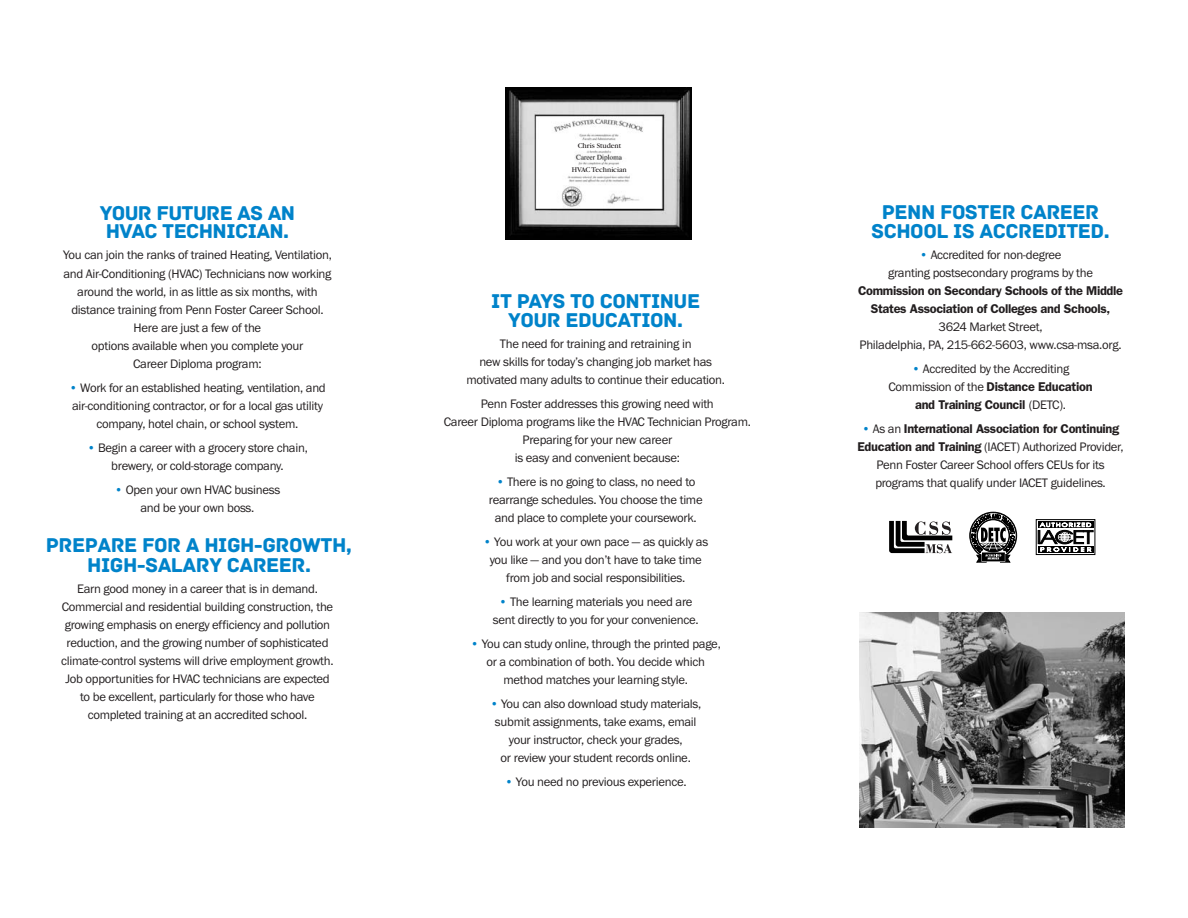
<style>
.page{position:relative;width:1188px;height:918px;background:#fff}
.page>*{position:absolute;margin:0;border:0;box-sizing:border-box;transform-origin:0 0}
.t1{font:21px/19.5px "Archive";letter-spacing:-.025em;color:#0083ca;text-align:center}
.t2{font:12.75px/18px "Franklin Gothic";letter-spacing:-.025em;color:#231f20;text-align:center}
.t3{font:600 12.75px/18px "Franklin Gothic";letter-spacing:-.025em;color:#231f20;text-align:center}
.t4{font:7.5px "Garamond";color:#231f20}
.s1{color:#0083ca}
.s2{font-weight:600}
</style>
<div class="page">
<img style="left:505px;top:88px;width:186px;height:152px">
<svg style="left:970px;top:512px;width:47px;height:50px"></svg>
<svg style="left:1036px;top:519px;width:59px;height:36px"></svg>
<svg style="left:1038px;top:521px;width:55px;height:2px"></svg>
<div style="left:1038px;top:546px;width:55px;height:7px;background:#000"></div>
<svg style="left:1038px;top:523px;width:55px;height:29px"></svg>
<svg style="left:889px;top:521px;width:63px;height:32px"></svg>
<img style="left:859px;top:612px;width:265px;height:215px">
<h1 class="t1" style="left:100px;top:204px;width:197px;line-height:18px;text-align:left">YOUR FUTURE AS AN<br>HVAC TECHNICIAN.</h1>
<p class="t2" style="left:63px;top:247px;width:270px">You can join the ranks of trained Heating, Ventilation, and Air-Conditioning (HVAC) Technicians now working around the world, in as little as six months, with distance training from Penn Foster Career School.<br>Here are just a few of the<br>options available when you complete your<br>Career Diploma program:</p>
<p class="t2" style="left:69px;top:379px;width:258px"><span class="s1">•</span> Work for an established heating, ventilation, and air-conditioning contractor, or for a local gas utility company, hotel chain, or school system.</p>
<p class="t2" style="left:87px;top:439px;width:222px"><span class="s1">•</span> Begin a career with a grocery store chain, brewery, or cold-storage company.</p>
<p class="t2" style="left:115px;top:481px;width:167px"><span class="s1">•</span> Open your own HVAC business and be your own boss.</p>
<h1 class="t1" style="left:46px;top:535px;width:308px">PREPARE FOR A HIGH-GROWTH,<br>HIGH-SALARY CAREER.</h1>
<p class="t2" style="left:61px;top:580px;width:274px">Earn good money in a career that is in demand.<br>Commercial and residential building construction, the growing emphasis on energy efficiency and pollution reduction, and the growing number of sophisticated climate-control systems will drive employment growth.<br>Job opportunities for HVAC technicians are expected to be excellent, particularly for those who have completed training at an accredited school.</p>
<p class="t4" style="left:578px;top:143px;width:45px">Chris Student</p>
<p class="t4" style="left:572px;top:167px;width:56px">HVAC Technician</p>
<h1 class="t1" style="left:491px;top:291px;width:210px">IT PAYS TO CONTINUE<br>YOUR EDUCATION.</h1>
<p class="t2" style="left:466px;top:336px;width:260px">The need for training and retraining in<br>new skills for today’s changing job market has motivated many adults to continue their education.</p>
<p class="t2" style="left:444px;top:396px;width:309px">Penn Foster addresses this growing need with<br>Career Diploma programs like the HVAC Technician Program.<br>Preparing for your new career<br>is easy and convenient because:</p>
<p class="t2" style="left:489px;top:474px;width:215px"><span class="s1">•</span> There is no going to class, no need to rearrange schedules. You choose the time and place to complete your coursework.</p>
<p class="t2" style="left:483px;top:534px;width:227px"><span class="s1">•</span> You work at your own pace — as quickly as you like — and you don’t have to take time from job and social responsibilities.</p>
<p class="t2" style="left:493px;top:594px;width:207px"><span class="s1">•</span> The learning materials you need are sent directly to you for your convenience.</p>
<p class="t2" style="left:471px;top:636px;width:252px"><span class="s1">•</span> You can study online, through the printed page, or a combination of both. You decide which method matches your learning style.</p>
<p class="t2" style="left:490px;top:696px;width:213px"><span class="s1">•</span> You can also download study materials, submit assignments, take exams, email your instructor, check your grades,<br>or review your student records online.</p>
<p class="t2" style="left:505px;top:774px;width:183px"><span class="s1">•</span> You need no previous experience.</p>
<h1 class="t1" style="left:871px;top:202px;width:240px">PENN FOSTER CAREER<br>SCHOOL IS ACCREDITED.</h1>
<p class="t2" style="left:888px;top:247px;width:206px"><span class="s1">•</span> Accredited for non-degree<br>granting postsecondary programs by the</p>
<p class="t3" style="left:858px;top:283px;width:266px">Commission on Secondary Schools of the Middle<br>States Association of Colleges and Schools,</p>
<p class="t2" style="left:860px;top:319px;width:263px">3624 Market Street,<br>Philadelphia, PA, 215-662-5603, www.csa-msa.org.</p>
<p class="t2" style="left:889px;top:361px;width:205px"><span class="s1">•</span> Accredited by the Accrediting<br>Commission of the <span class="s2">Distance Education and Training Council</span> (DETC).</p>
<p class="t2" style="left:858px;top:421px;width:268px"><span class="s1">•</span> As an <span class="s2">International Association for Continuing Education and Training</span> (IACET) Authorized Provider, Penn Foster Career School offers CEUs for its programs that qualify under IACET guidelines.</p>
</div>
